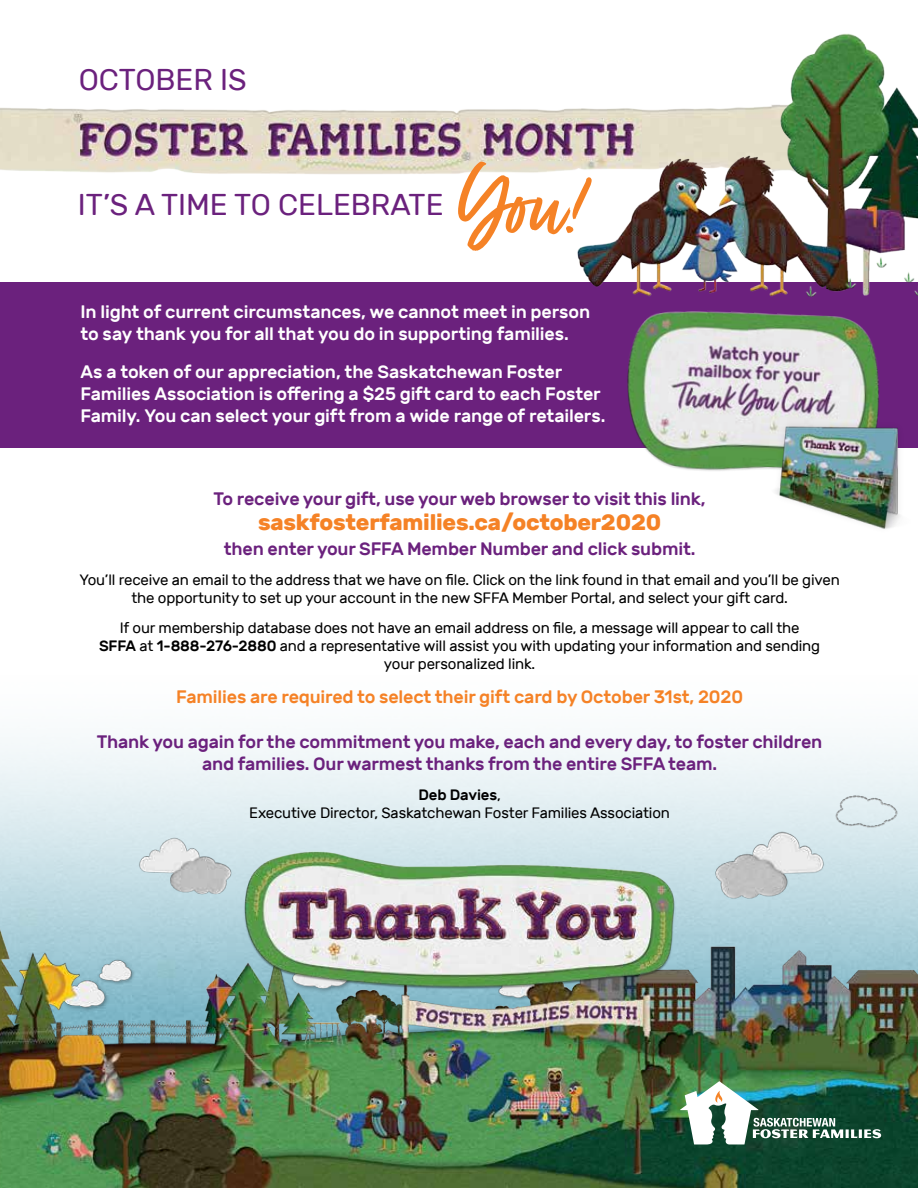
<style>
.page{position:relative;width:918px;height:1188px;background:#fff}
.page>*{position:absolute;margin:0;border:0;box-sizing:border-box;transform-origin:0 0}
.t1{font:114px "Fave Script Pro";color:#f58226}
.t2{font:30px "Rubik";color:#6b217d}
.t3{font:700 22.5px "Rubik";letter-spacing:-.01em;color:#f58226}
.t4{font:500 18px/21.6px "Rubik";letter-spacing:-.01em;color:#fff}
.t5{font:500 18px/21.6px "Rubik";letter-spacing:-.01em;color:#6b217d;text-align:center}
.t6{font:500 18px "Rubik";letter-spacing:-.01em;color:#f58226}
.t7{font:15px/18px "Rubik";letter-spacing:-.01em;color:#000;text-align:center}
.s1{font-weight:500}
</style>
<div class="page">
<img style="left:0;top:899px;width:918px;height:289px">
<img style="left:705px;top:792px;width:204px;height:117px">
<img style="left:135px;top:828px;width:105px;height:75px">
<div style="left:0;top:282px;width:918px;height:165px;background:#6b217d"></div>
<img style="left:0;top:108px;width:556px;height:66px">
<img style="left:244px;top:852px;width:432px;height:138px">
<img style="left:680px;top:1081px;width:201px;height:63px">
<img style="left:556px;top:33px;width:362px;height:264px">
<img style="left:622px;top:311px;width:257px;height:160px">
<img style="left:756px;top:383px;width:162px;height:146px">
<img style="left:0;top:132px;width:1px;height:157px">
<h2 class="t2" style="left:79px;top:63px;width:170px">OCTOBER IS</h2>
<h2 class="t2" style="left:78px;top:188px;width:367px">IT’S A TIME TO CELEBRATE</h2>
<h1 class="t1" style="left:458px;top:142px;width:128px">You!</h1>
<p class="t4" style="left:81px;top:302px;width:511px">In light of current circumstances, we cannot meet in person to say thank you for all that you do in supporting families.</p>
<p class="t4" style="left:81px;top:362px;width:527px">As a token of our appreciation, the Saskatchewan Foster<br>Families Association is offering a $25 gift card to each Foster<br>Family. You can select your gift from a wide range of retailers.</p>
<p class="t5" style="left:214px;top:488px;width:494px">To receive your gift, use your web browser to visit this link,</p>
<h3 class="t3" style="left:258px;top:509px;width:405px">saskfosterfamilies.ca/october2020</h3>
<p class="t5" style="left:224px;top:539px;width:473px">then enter your SFFA Member Number and click submit.</p>
<p class="t7" style="left:80px;top:571px;width:762px">You’ll receive an email to the address that we have on file. Click on the link found in that email and you’ll be given the opportunity to set up your account in the new SFFA Member Portal, and select your gift card.</p>
<p class="t7" style="left:99px;top:619px;width:723px">If our membership database does not have an email address on file, a message will appear to call the<br><span class="s1">SFFA</span> at <span class="s1">1-888-276-2880</span> and a representative will assist you with updating your information and sending your personalized link.</p>
<p class="t6" style="left:176px;top:686px;width:568px">Families are required to select their gift card by October 31st, 2020</p>
<p class="t5" style="left:97px;top:731px;width:727px">Thank you again for the commitment you make, each and every day, to foster children and families. Our warmest thanks from the entire SFFA team.</p>
<p class="t7" style="left:249px;top:786px;width:422px"><span class="s1">Deb Davies</span>,<br>Executive Director, Saskatchewan Foster Families Association</p>
</div>
